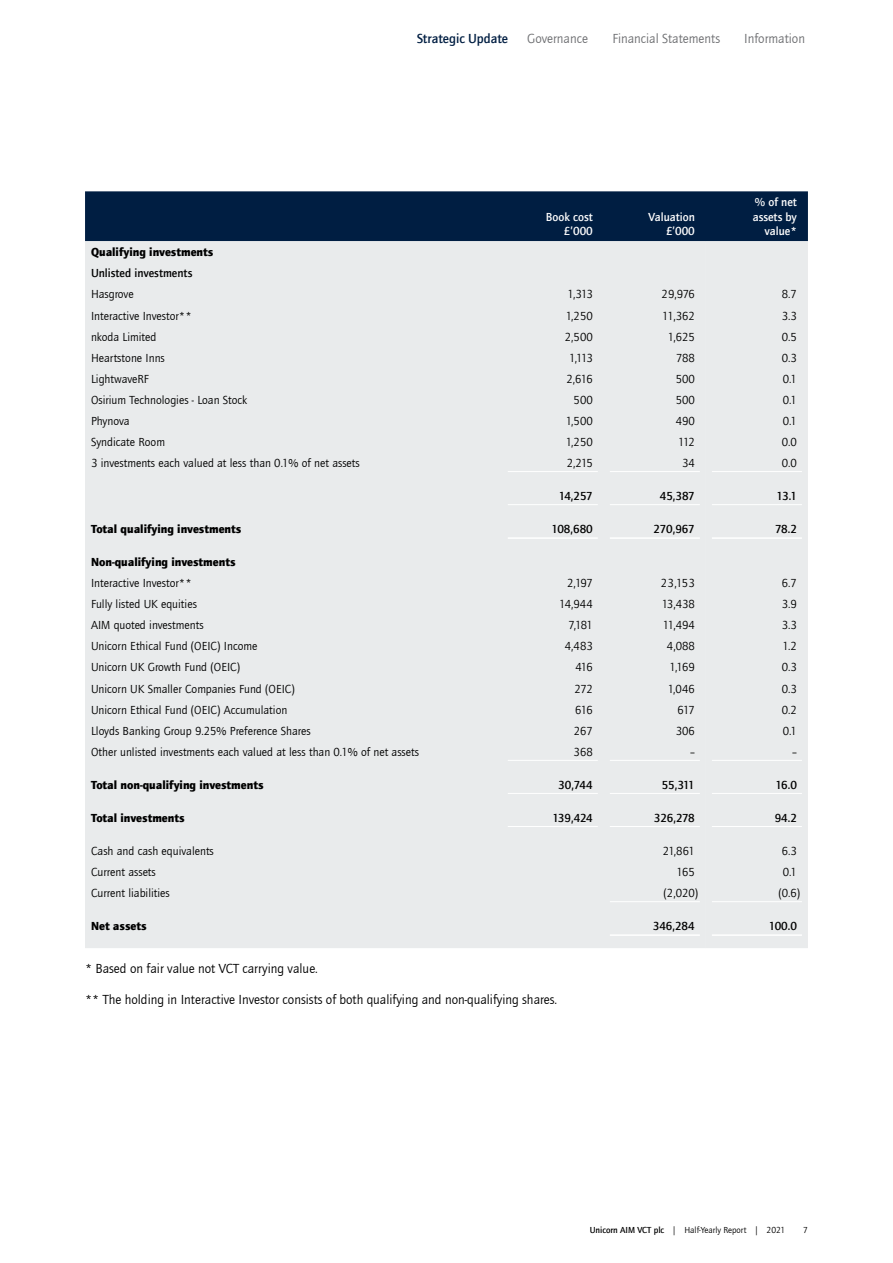
<style>
.page{position:relative;width:893px;height:1263px;background:#fff}
.page>*{position:absolute;margin:0;border:0;box-sizing:border-box;transform-origin:0 0}
.t1{font:13.5px "Quay Sans ITC Com";color:#000}
.t2{font:13.5px "Quay Sans ITC Com";color:#6d6e71}
.t3{font:500 13.5px "Quay Sans ITC Com";color:#001e42}
.t4{font:12px "Quay Sans ITC Com";color:#000}
.t5{font:900 12px "Quay Sans ITC Com";color:#000}
.t6{font:500 12px "Quay Sans ITC Com";color:#000}
.t7{font:500 12px/14.4px "Quay Sans ITC Com";color:#fff;text-align:right}
.t8{font:9px "Quay Sans ITC Com";color:#000}
.s1{font-weight:500}
</style>
<div class="page">
<div style="left:85px;top:191px;width:723px;height:50px;background:#001e42"></div>
<div style="left:85px;top:241px;width:621px;height:707px;background:#e9ebec"></div>
<div style="left:706px;top:241px;width:102px;height:707px;background:#e9ebec"></div>
<hr style="left:508px;top:471px;width:90px;height:1px;background:#fff">
<hr style="left:610px;top:471px;width:90px;height:1px;background:#fff">
<hr style="left:712px;top:471px;width:90px;height:1px;background:#fff">
<hr style="left:508px;top:504px;width:90px;height:1px;background:#fff">
<hr style="left:610px;top:504px;width:90px;height:1px;background:#fff">
<hr style="left:712px;top:504px;width:90px;height:1px;background:#fff">
<hr style="left:508px;top:537px;width:90px;height:2px;background:#fff">
<hr style="left:610px;top:537px;width:90px;height:2px;background:#fff">
<hr style="left:712px;top:537px;width:90px;height:2px;background:#fff">
<hr style="left:508px;top:760px;width:90px;height:1px;background:#fff">
<hr style="left:610px;top:760px;width:90px;height:1px;background:#fff">
<hr style="left:712px;top:760px;width:90px;height:1px;background:#fff">
<hr style="left:508px;top:793px;width:90px;height:1px;background:#fff">
<hr style="left:610px;top:793px;width:90px;height:1px;background:#fff">
<hr style="left:712px;top:793px;width:90px;height:1px;background:#fff">
<hr style="left:508px;top:826px;width:90px;height:1px;background:#fff">
<hr style="left:610px;top:826px;width:90px;height:1px;background:#fff">
<hr style="left:712px;top:826px;width:90px;height:1px;background:#fff">
<hr style="left:610px;top:901px;width:90px;height:1px;background:#fff">
<hr style="left:712px;top:901px;width:90px;height:1px;background:#fff">
<hr style="left:610px;top:934px;width:90px;height:2px;background:#fff">
<hr style="left:712px;top:934px;width:90px;height:2px;background:#fff">
<p class="t3" style="left:417px;top:30px;width:93px">Strategic Update</p>
<p class="t2" style="left:527px;top:30px;width:62px">Governance</p>
<p class="t2" style="left:612px;top:30px;width:109px">Financial Statements</p>
<p class="t2" style="left:744px;top:30px;width:62px">Information</p>
<p class="t7" style="left:546px;top:209px;width:48px">Book cost £’000</p>
<p class="t7" style="left:648px;top:209px;width:48px">Valuation £’000</p>
<p class="t7" style="left:753px;top:195px;width:46px">% of net assets by value*</p>
<p class="t5" style="left:91px;top:244px;width:124px">Qualifying investments</p>
<p class="t6" style="left:91px;top:266px;width:103px">Unlisted investments</p>
<p class="t4" style="left:91px;top:287px;width:44px">Hasgrove</p>
<p class="t4" style="left:568px;top:287px;width:27px">1,313</p>
<p class="t4" style="left:662px;top:287px;width:35px">29,976</p>
<p class="t4" style="left:782px;top:287px;width:17px">8.7</p>
<p class="t4" style="left:91px;top:308px;width:102px">Interactive Investor**</p>
<p class="t4" style="left:566px;top:308px;width:29px">1,250</p>
<p class="t4" style="left:662px;top:308px;width:34px">11,362</p>
<p class="t4" style="left:782px;top:308px;width:17px">3.3</p>
<p class="t4" style="left:91px;top:330px;width:67px">nkoda Limited</p>
<p class="t4" style="left:565px;top:330px;width:29px">2,500</p>
<p class="t4" style="left:668px;top:330px;width:29px">1,625</p>
<p class="t4" style="left:782px;top:330px;width:17px">0.5</p>
<p class="t4" style="left:91px;top:351px;width:75px">Heartstone Inns</p>
<p class="t4" style="left:569px;top:351px;width:25px">1,113</p>
<p class="t4" style="left:676px;top:351px;width:20px">788</p>
<p class="t4" style="left:782px;top:351px;width:17px">0.3</p>
<p class="t4" style="left:91px;top:372px;width:59px">LightwaveRF</p>
<p class="t4" style="left:566px;top:372px;width:28px">2,616</p>
<p class="t4" style="left:676px;top:372px;width:21px">500</p>
<p class="t4" style="left:783px;top:372px;width:16px">0.1</p>
<p class="t4" style="left:91px;top:393px;width:158px">Osirium Technologies - Loan Stock</p>
<p class="t4" style="left:574px;top:393px;width:21px">500</p>
<p class="t4" style="left:676px;top:393px;width:21px">500</p>
<p class="t4" style="left:783px;top:393px;width:16px">0.1</p>
<p class="t4" style="left:91px;top:414px;width:40px">Phynova</p>
<p class="t4" style="left:566px;top:414px;width:29px">1,500</p>
<p class="t4" style="left:676px;top:414px;width:21px">490</p>
<p class="t4" style="left:783px;top:414px;width:16px">0.1</p>
<p class="t4" style="left:91px;top:435px;width:76px">Syndicate Room</p>
<p class="t4" style="left:566px;top:435px;width:29px">1,250</p>
<p class="t4" style="left:678px;top:435px;width:18px">112</p>
<p class="t4" style="left:782px;top:435px;width:17px">0.0</p>
<p class="t4" style="left:91px;top:456px;width:270px">3 investments each valued at less than 0.1% of net assets</p>
<p class="t4" style="left:567px;top:456px;width:28px">2,215</p>
<p class="t4" style="left:682px;top:456px;width:14px">34</p>
<p class="t4" style="left:782px;top:456px;width:17px">0.0</p>
<p class="t6" style="left:559px;top:489px;width:36px">14,257</p>
<p class="t6" style="left:660px;top:489px;width:37px">45,387</p>
<p class="t6" style="left:776px;top:489px;width:22px">13.1</p>
<p class="t5" style="left:91px;top:521px;width:152px">Total qualifying investments</p>
<p class="t6" style="left:552px;top:522px;width:43px">108,680</p>
<p class="t6" style="left:654px;top:522px;width:43px">270,967</p>
<p class="t6" style="left:775px;top:522px;width:23px">78.2</p>
<p class="t5" style="left:91px;top:554px;width:146px">Non-qualifying investments</p>
<p class="t4" style="left:91px;top:576px;width:102px">Interactive Investor**</p>
<p class="t4" style="left:567px;top:576px;width:27px">2,197</p>
<p class="t4" style="left:661px;top:576px;width:35px">23,153</p>
<p class="t4" style="left:782px;top:576px;width:17px">6.7</p>
<p class="t4" style="left:91px;top:597px;width:107px">Fully listed UK equities</p>
<p class="t4" style="left:559px;top:597px;width:35px">14,944</p>
<p class="t4" style="left:662px;top:597px;width:35px">13,438</p>
<p class="t4" style="left:782px;top:597px;width:17px">3.9</p>
<p class="t4" style="left:91px;top:618px;width:114px">AIM quoted investments</p>
<p class="t4" style="left:568px;top:618px;width:26px">7,181</p>
<p class="t4" style="left:663px;top:618px;width:33px">11,494</p>
<p class="t4" style="left:782px;top:618px;width:17px">3.3</p>
<p class="t4" style="left:91px;top:639px;width:168px">Unicorn Ethical Fund (OEIC) Income</p>
<p class="t4" style="left:565px;top:639px;width:29px">4,483</p>
<p class="t4" style="left:667px;top:639px;width:29px">4,088</p>
<p class="t4" style="left:783px;top:639px;width:16px">1.2</p>
<p class="t4" style="left:91px;top:660px;width:151px">Unicorn UK Growth Fund (OEIC)</p>
<p class="t4" style="left:575px;top:660px;width:19px">416</p>
<p class="t4" style="left:669px;top:660px;width:27px">1,169</p>
<p class="t4" style="left:782px;top:660px;width:17px">0.3</p>
<p class="t4" style="left:91px;top:681px;width:205px">Unicorn UK Smaller Companies Fund (OEIC)</p>
<p class="t4" style="left:574px;top:681px;width:20px">272</p>
<p class="t4" style="left:668px;top:681px;width:29px">1,046</p>
<p class="t4" style="left:782px;top:681px;width:17px">0.3</p>
<p class="t4" style="left:91px;top:702px;width:198px">Unicorn Ethical Fund (OEIC) Accumulation</p>
<p class="t4" style="left:575px;top:702px;width:19px">616</p>
<p class="t4" style="left:677px;top:702px;width:19px">617</p>
<p class="t4" style="left:782px;top:702px;width:17px">0.2</p>
<p class="t4" style="left:91px;top:724px;width:221px">Lloyds Banking Group 9.25% Preference Shares</p>
<p class="t4" style="left:574px;top:724px;width:20px">267</p>
<p class="t4" style="left:676px;top:724px;width:21px">306</p>
<p class="t4" style="left:783px;top:724px;width:16px">0.1</p>
<p class="t4" style="left:91px;top:745px;width:329px">Other unlisted investments each valued at less than 0.1% of net assets</p>
<p class="t4" style="left:574px;top:745px;width:21px">368</p>
<p class="t4" style="left:690px;top:745px;width:6px">–</p>
<p class="t4" style="left:792px;top:745px;width:6px">–</p>
<p class="t5" style="left:91px;top:777px;width:174px">Total non-qualifying investments</p>
<p class="t6" style="left:558px;top:777px;width:36px">30,744</p>
<p class="t6" style="left:662px;top:777px;width:35px">55,311</p>
<p class="t6" style="left:775px;top:777px;width:23px">16.0</p>
<p class="t5" style="left:91px;top:810px;width:95px">Total investments</p>
<p class="t6" style="left:552px;top:810px;width:42px">139,424</p>
<p class="t6" style="left:654px;top:810px;width:43px">326,278</p>
<p class="t6" style="left:775px;top:810px;width:24px">94.2</p>
<p class="t4" style="left:91px;top:844px;width:124px">Cash and cash equivalents</p>
<p class="t4" style="left:663px;top:844px;width:33px">21,861</p>
<p class="t4" style="left:782px;top:844px;width:17px">6.3</p>
<p class="t4" style="left:91px;top:865px;width:66px">Current assets</p>
<p class="t4" style="left:677px;top:865px;width:20px">165</p>
<p class="t4" style="left:783px;top:865px;width:16px">0.1</p>
<p class="t4" style="left:91px;top:886px;width:80px">Current liabilities</p>
<p class="t4" style="left:664px;top:886px;width:36px">(2,020)</p>
<p class="t4" style="left:778px;top:886px;width:23px">(0.6)</p>
<p class="t5" style="left:91px;top:918px;width:57px">Net assets</p>
<p class="t6" style="left:653px;top:919px;width:44px">346,284</p>
<p class="t6" style="left:769px;top:919px;width:30px">100.0</p>
<p class="t1" style="left:85px;top:960px;width:234px">* Based on fair value not VCT carrying value.</p>
<p class="t1" style="left:85px;top:991px;width:474px">** The holding in Interactive Investor consists of both qualifying and non-qualifying shares.</p>
<p class="t8" style="left:590px;top:1225px;width:197px"><span class="s1">Unicorn AIM VCT plc</span> | Half-Yearly Report | 2021</p>
<p class="t8" style="left:803px;top:1225px;width:6px">7</p>
</div>
